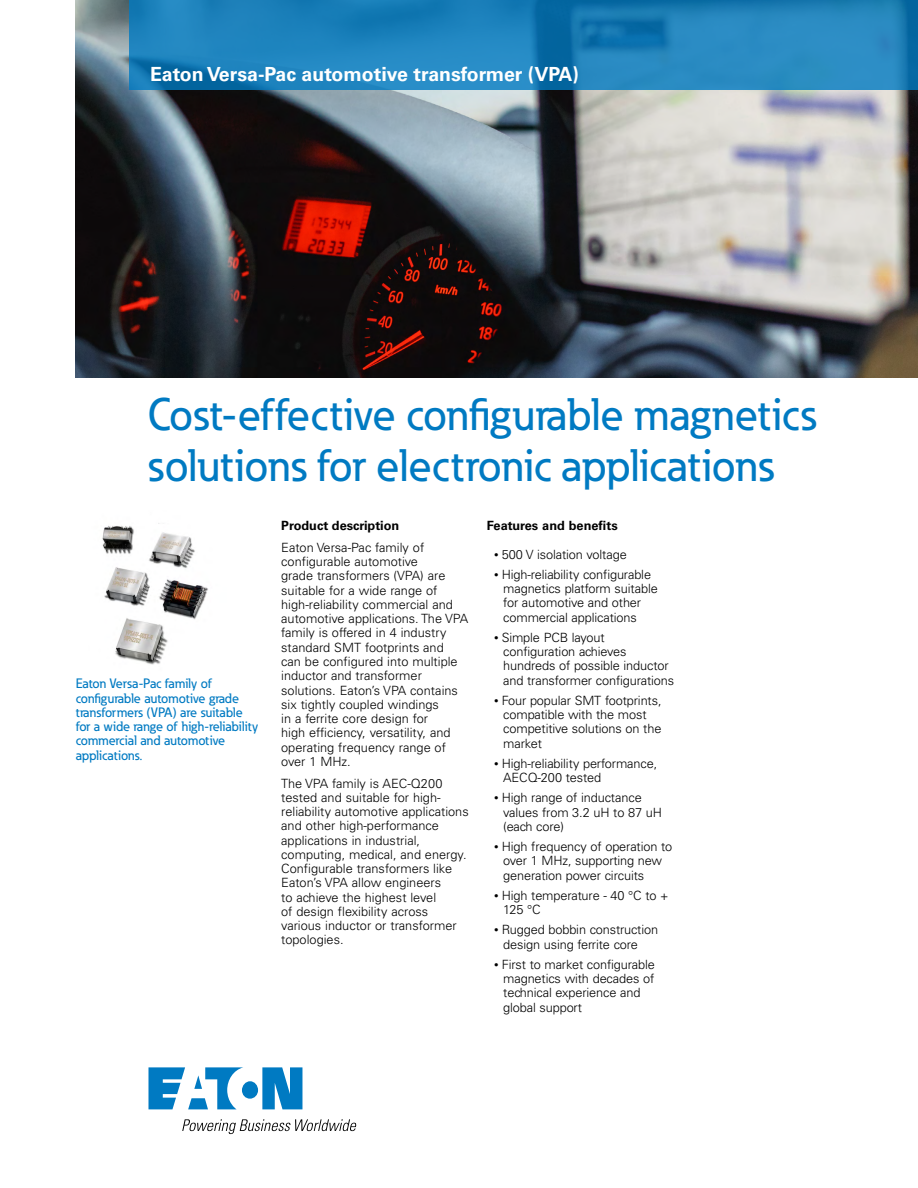
<style>
.page{position:relative;width:918px;height:1188px;background:#fff}
.page>*{position:absolute;margin:0;border:0;box-sizing:border-box;transform-origin:0 0}
.t1{font:500 45px/51px "Eaton";color:#007ac2}
.t2{font:700 19.5px "Univers LT Std";color:#fff}
.t3{font:500 13.5px/14.2px "Eaton";color:#007ac2}
.t4{font:300 12.75px/14.2px "Univers LT Std";letter-spacing:-.01em;color:#000}
.t5{font:700 12.75px "Univers LT Std";color:#000}
.s1{font-size:9px}
</style>
<div class="page">
<img style="left:75px;top:0;width:843px;height:378px">
<img style="left:102px;top:523px;width:106px;height:142px">
<svg style="left:129px;top:0;width:789px;height:90px;background:#1e81ba"></svg>
<svg style="left:148px;top:1067px;width:154px;height:42px"></svg>
<svg style="left:182px;top:1119px;width:175px;height:15px"></svg>
<h2 class="t2" style="left:150px;top:63px;width:431px">Eaton Versa-Pac automotive transformer (VPA)</h2>
<h1 class="t1" style="left:148px;top:389px;width:670px">Cost-effective configurable magnetics solutions for electronic applications</h1>
<p class="t3" style="left:76px;top:677px;width:184px">Eaton Versa-Pac family of configurable automotive grade transformers (VPA) are suitable for a wide range of high-reliability commercial and automotive applications.</p>
<p class="t5" style="left:281px;top:518px;width:120px">Product description</p>
<p class="t4" style="left:281px;top:540px;width:188px">Eaton Versa-Pac family of configurable automotive<br>grade transformers (VPA) are suitable for a wide range of high-reliability commercial and automotive applications. The VPA family is offered in 4 industry standard SMT footprints and<br>can be configured into multiple inductor and transformer solutions. Eaton’s VPA contains six tightly coupled windings<br>in a ferrite core design for<br>high efficiency, versatility, and operating frequency range of over 1 MHz.</p>
<p class="t4" style="left:281px;top:776px;width:189px">The VPA family is AEC-Q200 tested and suitable for high&shy;reliability automotive applications and other high-performance applications in industrial, computing, medical, and energy.<br>Configurable transformers like<br>Eaton’s VPA allow engineers<br>to achieve the highest level<br>of design flexibility across various inductor or transformer topologies.</p>
<p class="t5" style="left:487px;top:518px;width:132px">Features and benefits</p>
<p class="t4" style="left:494px;top:547px;width:134px"><span class="s1">•</span> 500 V isolation voltage</p>
<p class="t4" style="left:503px;top:567px;width:156px;text-indent:-9px"><span class="s1">•</span> High-reliability configurable magnetics platform suitable for automotive and other commercial applications</p>
<p class="t4" style="left:503px;top:630px;width:173px;text-indent:-9px"><span class="s1">•</span> Simple PCB layout configuration achieves hundreds of possible inductor and transformer configurations</p>
<p class="t4" style="left:503px;top:693px;width:160px;text-indent:-9px"><span class="s1">•</span> Four popular SMT footprints, compatible with the most competitive solutions on the market</p>
<p class="t4" style="left:503px;top:756px;width:155px;text-indent:-9px"><span class="s1">•</span> High-reliability performance,<br>AECQ-200 tested</p>
<p class="t4" style="left:503px;top:791px;width:160px;text-indent:-9px"><span class="s1">•</span> High range of inductance values from 3.2 uH to 87 uH (each core)</p>
<p class="t4" style="left:503px;top:840px;width:171px;text-indent:-9px"><span class="s1">•</span> High frequency of operation to over 1 MHz, supporting new generation power circuits</p>
<p class="t4" style="left:503px;top:888px;width:167px;text-indent:-9px"><span class="s1">•</span> High temperature - 40 °C to +<br>125 °C</p>
<p class="t4" style="left:503px;top:923px;width:156px;text-indent:-9px"><span class="s1">•</span> Rugged bobbin construction design using ferrite core</p>
<p class="t4" style="left:503px;top:957px;width:153px;text-indent:-9px"><span class="s1">•</span> First to market configurable magnetics with decades of technical experience and global support</p>
</div>
